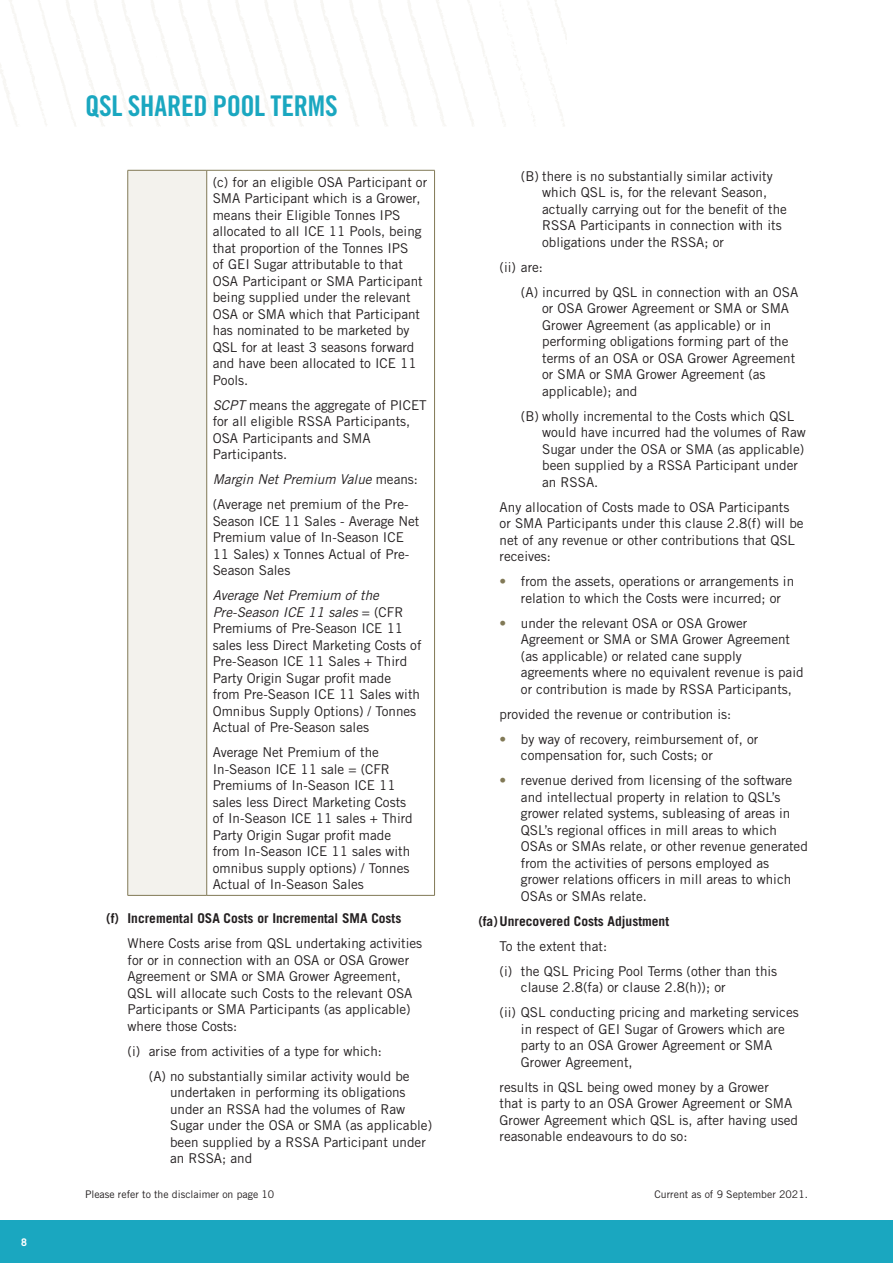
<style>
.page{position:relative;width:893px;height:1263px;background:#fff}
.page>*{position:absolute;margin:0;border:0;box-sizing:border-box;transform-origin:0 0}
.Page_Title{font:28.5px "Trade Gothic Bold Cond Twenty";letter-spacing:-.01em;color:#1aa7c0}
.Body{font:13.5px/16.5px "Trade Gothic";color:#231f20}
.Body-2{font:700 13.5px "Trade Gothic";color:#231f20}
.Body-3{font:italic 13.5px "Trade Gothic";color:#231f20}
.Disclaimer{font:10.5px "Trade Gothic";color:#231f20}
.Body-4{font:700 10.5px "Trade Gothic";color:#fff}
.s1{font-style:italic}
.s2{font-style:normal}
.s3{color:#817956}
</style>
<div class="page">
<div style="left:128px;top:170px;width:79px;height:725px;background:#f3f2ed"></div>
<hr style="left:128px;top:170px;width:79px;height:1px;background:#817956">
<hr style="left:127px;top:170px;width:1px;height:725px;background:#817956">
<hr style="left:207px;top:170px;width:228px;height:1px;background:#817956">
<hr style="left:206px;top:170px;width:1px;height:725px;background:#817956">
<hr style="left:434px;top:170px;width:1px;height:725px;background:#817956">
<hr style="left:128px;top:895px;width:79px;height:1px;background:#817956">
<hr style="left:207px;top:895px;width:228px;height:1px;background:#817956">
<div style="left:0;top:1220px;width:893px;height:43px;background:#1aa7c0"></div>
<p class="Body-4" style="left:21px;top:1235px;width:7px">8</p>
<p class="Page_Title" style="left:85px;top:88px;width:254px">QSL SHARED POOL TERMS</p>
<p class="Body" style="left:213px;top:174px;width:216px">(c) for an eligible OSA Participant or<br>SMA Participant which is a Grower, means their Eligible Tonnes IPS allocated to all ICE 11 Pools, being that proportion of the Tonnes IPS<br>of GEI Sugar attributable to that<br>OSA Participant or SMA Participant being supplied under the relevant<br>OSA or SMA which that Participant has nominated to be marketed by<br>QSL for at least 3 seasons forward and have been allocated to ICE 11<br>Pools.</p>
<p class="Body" style="left:213px;top:397px;width:216px"><span class="s1">SCPT</span> means the aggregate of PICET for all eligible RSSA Participants,<br>OSA Participants and SMA<br>Participants.</p>
<p class="Body-3" style="left:213px;top:471px;width:207px">Margin Net Premium Value <span class="s2">means:</span></p>
<p class="Body" style="left:213px;top:496px;width:208px">(Average net premium of the Pre-<br>Season ICE 11 Sales - Average Net<br>Premium value of In-Season ICE<br>11 Sales) x Tonnes Actual of Pre-<br>Season Sales</p>
<p class="Body" style="left:213px;top:587px;width:210px"><span class="s1">Average Net Premium of the<br>Pre-Season ICE 11 sales</span> = (CFR<br>Premiums of Pre-Season ICE 11 sales less Direct Marketing Costs of<br>Pre-Season ICE 11 Sales + Third<br>Party Origin Sugar profit made from Pre-Season ICE 11 Sales with<br>Omnibus Supply Options) / Tonnes<br>Actual of Pre-Season sales</p>
<p class="Body" style="left:213px;top:744px;width:202px">Average Net Premium of the<br>In-Season ICE 11 sale = (CFR<br>Premiums of In-Season ICE 11 sales less Direct Marketing Costs of In-Season ICE 11 sales + Third<br>Party Origin Sugar profit made from In-Season ICE 11 sales with omnibus supply options) / Tonnes<br>Actual of In-Season Sales</p>
<p class="Body-2" style="left:106px;top:910px;width:297px">(f) Incremental OSA Costs or Incremental SMA Costs</p>
<p class="Body" style="left:128px;top:935px;width:296px">Where Costs arise from QSL undertaking activities for or in connection with an OSA or OSA Grower Agreement or SMA or SMA Grower Agreement, QSL will allocate such Costs to the relevant OSA Participants or SMA Participants (as applicable) where those Costs:</p>
<p class="Body" style="left:128px;top:1042px;width:256px">(i) arise from activities of a type for which:</p>
<p class="Body" style="left:170px;top:1067px;width:264px;text-indent:-21px">(A) no substantially similar activity would be undertaken in performing its obligations under an RSSA had the volumes of Raw Sugar under the OSA or SMA (as applicable) been supplied by a RSSA Participant under an RSSA; and</p>
<p class="Body" style="left:542px;top:167px;width:246px;text-indent:-21px">(B) there is no substantially similar activity which QSL is, for the relevant Season, actually carrying out for the benefit of the RSSA Participants in connection with its obligations under the RSSA; or</p>
<p class="Body" style="left:500px;top:258px;width:45px">(ii) are:</p>
<p class="Body" style="left:542px;top:283px;width:258px;text-indent:-21px">(A) incurred by QSL in connection with an OSA or OSA Grower Agreement or SMA or SMA Grower Agreement (as applicable) or in performing obligations forming part of the terms of an OSA or OSA Grower Agreement or SMA or SMA Grower Agreement (as applicable); and</p>
<p class="Body" style="left:542px;top:407px;width:265px;text-indent:-21px">(B) wholly incremental to the Costs which QSL would have incurred had the volumes of Raw Sugar under the OSA or SMA (as applicable) been supplied by a RSSA Participant under an RSSA.</p>
<p class="Body" style="left:500px;top:498px;width:306px">Any allocation of Costs made to OSA Participants or SMA Participants under this clause 2.8(f) will be net of any revenue or other contributions that QSL receives:</p>
<p class="Body" style="left:521px;top:573px;width:275px;text-indent:-21px"><span class="s3">•</span> from the assets, operations or arrangements in relation to which the Costs were incurred; or</p>
<p class="Body" style="left:521px;top:614px;width:284px;text-indent:-21px"><span class="s3">•</span> under the relevant OSA or OSA Grower Agreement or SMA or SMA Grower Agreement (as applicable) or related cane supply agreements where no equivalent revenue is paid or contribution is made by RSSA Participants,</p>
<p class="Body" style="left:500px;top:705px;width:233px">provided the revenue or contribution is:</p>
<p class="Body" style="left:521px;top:730px;width:239px;text-indent:-21px"><span class="s3">•</span> by way of recovery, reimbursement of, or compensation for, such Costs; or</p>
<p class="Body" style="left:521px;top:772px;width:288px;text-indent:-21px"><span class="s3">•</span> revenue derived from licensing of the software and intellectual property in relation to QSL’s grower related systems, subleasing of areas in QSL’s regional offices in mill areas to which OSAs or SMAs relate, or other revenue generated from the activities of persons employed as grower relations officers in mill areas to which OSAs or SMAs relate.</p>
<p class="Body-2" style="left:478px;top:912px;width:192px">(fa)Unrecovered Costs Adjustment</p>
<p class="Body" style="left:500px;top:937px;width:109px">To the extent that:</p>
<p class="Body" style="left:521px;top:962px;width:258px;text-indent:-21px">(i) the QSL Pricing Pool Terms (other than this clause 2.8(fa) or clause 2.8(h)); or</p>
<p class="Body" style="left:521px;top:1004px;width:279px;text-indent:-21px">(ii) QSL conducting pricing and marketing services in respect of GEI Sugar of Growers which are party to an OSA Grower Agreement or SMA Grower Agreement,</p>
<p class="Body" style="left:500px;top:1078px;width:300px">results in QSL being owed money by a Grower<br>that is party to an OSA Grower Agreement or SMA Grower Agreement which QSL is, after having used reasonable endeavours to do so:</p>
<p class="Disclaimer" style="left:85px;top:1188px;width:191px">Please refer to the disclaimer on page 10</p>
<p class="Disclaimer" style="left:655px;top:1188px;width:155px">Current as of 9 September 2021.</p>
</div>
